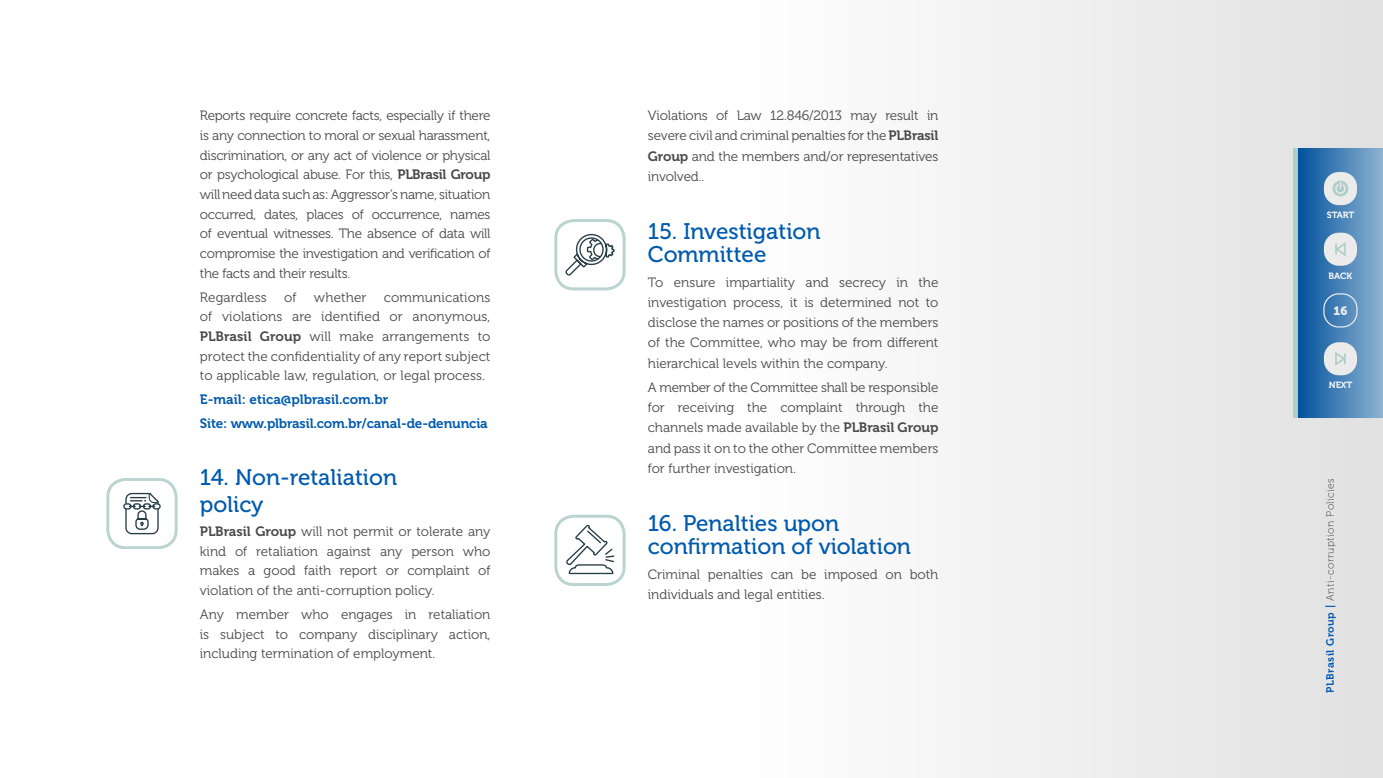
<style>
.page{position:relative;width:1383px;height:778px;background:#fff}
.page>*{position:absolute;margin:0;border:0;box-sizing:border-box;transform-origin:0 0}
.t1{font:22.5px/23.1px "Museo 500";color:#005aaf}
.t2{font:13.5px/19.6px "Museo 300";color:#484848;text-align:justify}
.t3{font:13.5px "Museo 700";letter-spacing:-.01em;color:#005aaf}
.t4{font:12px "Museo 900";color:#ebebeb}
.t5{font:10.5px "Museo 100";letter-spacing:.05em;color:#2d383f}
.t6{font:9px "Museo 700";color:#fff}
.s1{font-family:"Museo 700"}
.s2{font-family:"Museo 700";color:#005aaf}
</style>
<div class="page">
<div style="left:502px;top:0;width:880px;height:778px;background:linear-gradient(to right,#fff,#e3e3e3)"></div>
<div style="left:1297px;top:149px;width:85px;height:269px;background:linear-gradient(to right,#01519d,#8fb3d0)"></div>
<hr style="left:1293px;top:149px;width:4px;height:269px;background:#aececb">
<div style="left:1323px;top:342px;width:33px;height:33px;background:#ebebeb;border-radius:15px"></div>
<svg style="left:1335px;top:352px;width:10px;height:14px"></svg>
<div style="left:1323px;top:233px;width:33px;height:33px;background:#ebebeb;border-radius:15px"></div>
<svg style="left:1335px;top:243px;width:10px;height:13px"></svg>
<div style="left:106px;top:478px;width:71px;height:71px;border:3px solid #bad4d1;border-radius:18px"></div>
<svg style="left:123px;top:492px;width:38px;height:42px"></svg>
<div style="left:554px;top:219px;width:71px;height:71px;border:3px solid #bad4d1;border-radius:18px"></div>
<svg style="left:564px;top:231px;width:51px;height:46px"></svg>
<div style="left:554px;top:514px;width:71px;height:72px;border:3px solid #bad4d1;border-radius:18px"></div>
<svg style="left:565px;top:523px;width:50px;height:52px"></svg>
<div style="left:1323px;top:172px;width:33px;height:33px;background:#ebebeb;border-radius:15px"></div>
<svg style="left:1332px;top:181px;width:16px;height:15px"></svg>
<div style="left:1323px;top:293px;width:34px;height:34px;border:1px solid #ebebeb;border-radius:15px"></div>
<p class="t2" style="left:200px;top:106px;width:292px">Reports require concrete facts, especially if there is any connection to moral or sexual harassment, discrimination, or any act of violence or physical or psychological abuse. For this, <span class="s1">PLBrasil Group </span>will need data such as: Aggressor’s name, situation occurred, dates, places of occurrence, names of eventual witnesses. The absence of data will compromise the investigation and verification of the facts and their results.</p>
<p class="t2" style="left:200px;top:287px;width:68px">Regardless</p>
<p class="t2" style="left:284px;top:287px;width:14px">of</p>
<p class="t2" style="left:314px;top:287px;width:54px">whether</p>
<p class="t2" style="left:200px;top:287px;width:292px;text-indent:184px">communications of violations are identified or anonymous, <span class="s1">PLBrasil Group</span> will make arrangements to protect the confidentiality of any report subject to applicable law, regulation, or legal process.</p>
<p class="t3" style="left:200px;top:392px;width:190px">E-mail: etica@plbrasil.com.br</p>
<p class="t3" style="left:200px;top:416px;width:289px">Site: www.plbrasil.com.br/canal-de-denuncia</p>
<p class="t1" style="left:200px;top:466px;width:199px">14. Non-retaliation</p>
<p class="t1" style="left:200px;top:493px;width:65px">policy</p>
<p class="t2" style="left:200px;top:521px;width:292px"><span class="s1">PLBrasil Group</span> will not permit or tolerate any kind of retaliation against any person who makes a good faith report or complaint of violation of the anti-corruption policy.</p>
<p class="t2" style="left:200px;top:604px;width:292px">Any member who engages in retaliation is subject to company disciplinary action, including termination of employment.</p>
<p class="t2" style="left:648px;top:106px;width:292px;line-height:20.1px">Violations of Law 12.846/2013 may result in severe civil and criminal penalties for the <span class="s1">PLBrasil Group</span> and the members and/or representatives involved..</p>
<p class="t1" style="left:648px;top:220px;width:174px">15. Investigation<br>Committee</p>
<p class="t2" style="left:648px;top:272px;width:292px;line-height:20.1px">To ensure impartiality and secrecy in the investigation process, it is determined not to disclose the names or positions of the members of the Committee, who may be from different hierarchical levels within the company.</p>
<p class="t2" style="left:648px;top:377px;width:292px;line-height:20.1px">A member of the Committee shall be responsible for receiving the complaint through the channels made available by the <span class="s1">PLBrasil Group </span>and pass it on to the other Committee members for further investigation.</p>
<p class="t1" style="left:648px;top:512px;width:264px">16. Penalties upon confirmation of violation</p>
<p class="t2" style="left:648px;top:564px;width:292px;line-height:20.1px">Criminal penalties can be imposed on both individuals and legal entities.</p>
<p class="t6" style="left:1326px;top:210px;width:29px">START</p>
<p class="t6" style="left:1328px;top:270px;width:25px">BACK</p>
<p class="t4" style="left:1333px;top:304px;width:15px">16</p>
<p class="t6" style="left:1328px;top:380px;width:25px">NEXT</p>
<p class="t5" style="left:1324px;top:693px;width:216px;rotate:-90deg"><span class="s2">PLBrasil Group |</span> Anti-corruption Policies</p>
</div>
